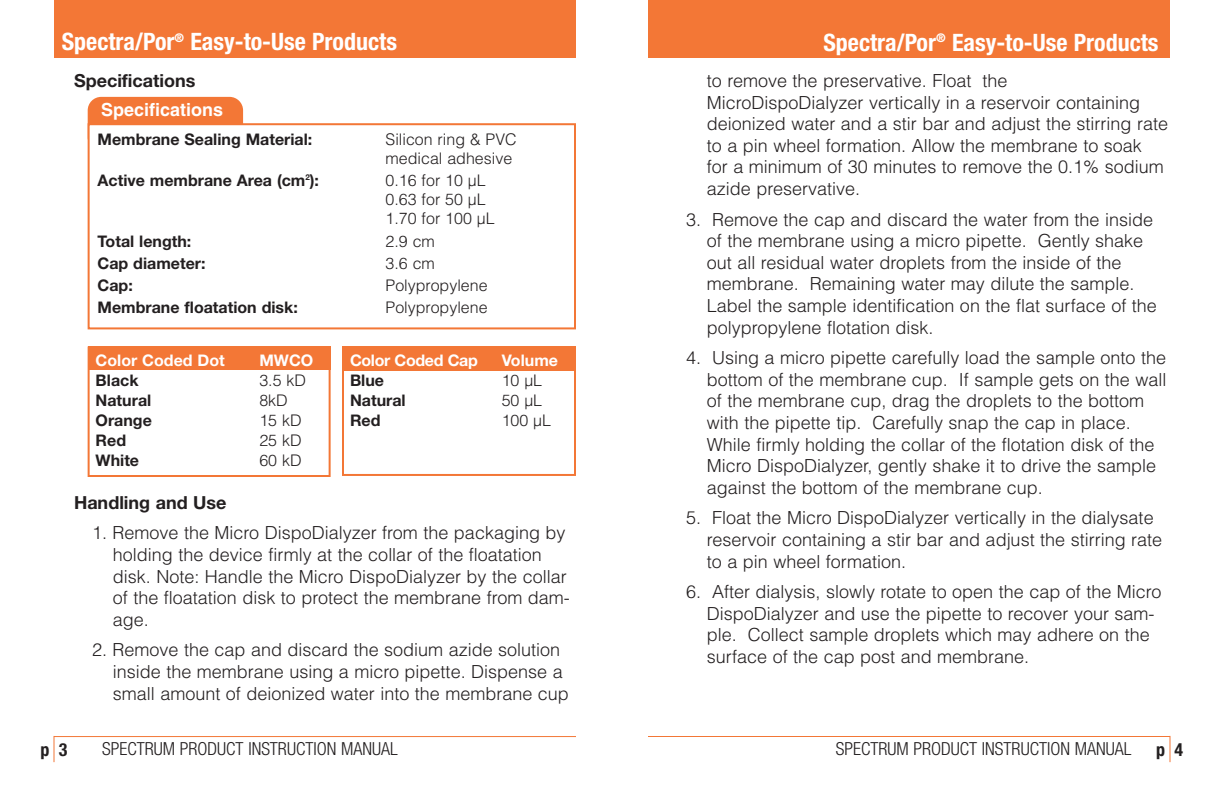
<style>
.page{position:relative;width:1224px;height:792px;background:#fff}
.page>*{position:absolute;margin:0;border:0;box-sizing:border-box;transform-origin:0 0}
.t1{font:700 condensed 24px "Helvetica Neue";color:#fff}
.t2{font:300 18px/21.6px "Helvetica";color:#231f20}
.t3{font:300 condensed 18px "Helvetica Neue";color:#231f20}
.t4{font:700 18px "Helvetica Neue";color:#231f20}
.t5{font:700 18px "Helvetica";color:#fff}
.t6{font:700 condensed 18px "Helvetica Neue";color:#231f20}
.t7{font:700 16px "Helvetica Neue";color:#231f20}
.t8{font:300 16px/19.2px "Helvetica";color:#231f20}
.t9{font:700 16px "Helvetica Neue";color:#fff}
.t10{font:700 16px "Helvetica Neue";letter-spacing:-.02em;color:#fff}
</style>
<div class="page">
<div style="left:648px;top:0;width:522px;height:58px;background:#f37736"></div>
<hr style="left:648px;top:736px;width:522px;height:1px;background:#f37736">
<svg style="left:1170px;top:736px;width:1px;height:26px"></svg>
<div style="left:54px;top:0;width:522px;height:58px;background:#f37736"></div>
<hr style="left:54px;top:736px;width:522px;height:1px;background:#f37736">
<svg style="left:54px;top:737px;width:1px;height:25px"></svg>
<div style="left:88px;top:97px;width:155px;height:26px;background:#f37736"></div>
<div style="left:88px;top:123px;width:488px;height:206px;border:2px solid #f37736"></div>
<div style="left:342px;top:346px;width:234px;height:25px;background:#f37736"></div>
<div style="left:342px;top:346px;width:234px;height:130px;border:2px solid #f37736"></div>
<div style="left:88px;top:346px;width:243px;height:24px;background:#f37736"></div>
<div style="left:88px;top:346px;width:243px;height:131px;border:2px solid #f37736"></div>
<h1 class="t1" style="left:62px;top:33px;width:337px">Spectra/Por<sup>®</sup> Easy-to-Use Products</h1>
<p class="t4" style="left:74px;top:74px;width:123px">Specifications</p>
<p class="t5" style="left:101px;top:102px;width:124px">Specifications</p>
<p class="t7" style="left:98px;top:133px;width:216px">Membrane Sealing Material:</p>
<p class="t8" style="left:386px;top:130px;width:133px">Silicon ring &amp; PVC medical adhesive</p>
<p class="t7" style="left:98px;top:175px;width:223px">Active membrane Area (cm<sup>2</sup>):</p>
<p class="t8" style="left:386px;top:171px;width:110px">0.16 for 10 µL<br>0.63 for 50 µL<br>1.70 for 100 µL</p>
<p class="t7" style="left:98px;top:235px;width:95px">Total length:</p>
<p class="t8" style="left:386px;top:231px;width:51px">2.9 cm</p>
<p class="t7" style="left:98px;top:257px;width:109px">Cap diameter:</p>
<p class="t8" style="left:386px;top:253px;width:51px">3.6 cm</p>
<p class="t7" style="left:98px;top:279px;width:37px">Cap:</p>
<p class="t8" style="left:386px;top:276px;width:103px">Polypropylene</p>
<p class="t7" style="left:98px;top:301px;width:202px">Membrane floatation disk:</p>
<p class="t8" style="left:386px;top:298px;width:103px">Polypropylene</p>
<p class="t10" style="left:350px;top:354px;width:129px">Color Coded Cap</p>
<p class="t9" style="left:502px;top:354px;width:58px">Volume</p>
<p class="t7" style="left:350px;top:375px;width:36px">Blue</p>
<p class="t8" style="left:502px;top:371px;width:42px">10 µL</p>
<p class="t7" style="left:350px;top:394px;width:57px">Natural</p>
<p class="t8" style="left:502px;top:391px;width:42px">50 µL</p>
<p class="t7" style="left:350px;top:414px;width:32px">Red</p>
<p class="t8" style="left:502px;top:411px;width:51px">100 µL</p>
<p class="t9" style="left:96px;top:354px;width:131px">Color Coded Dot</p>
<p class="t9" style="left:259px;top:354px;width:55px">MWCO</p>
<p class="t7" style="left:96px;top:375px;width:44px">Black</p>
<p class="t8" style="left:259px;top:371px;width:48px">3.5 kD</p>
<p class="t7" style="left:96px;top:394px;width:57px">Natural</p>
<p class="t8" style="left:259px;top:391px;width:30px">8kD</p>
<p class="t7" style="left:96px;top:414px;width:58px">Orange</p>
<p class="t8" style="left:259px;top:411px;width:44px">15 kD</p>
<p class="t7" style="left:96px;top:434px;width:32px">Red</p>
<p class="t8" style="left:259px;top:431px;width:44px">25 kD</p>
<p class="t7" style="left:96px;top:454px;width:45px">White</p>
<p class="t8" style="left:259px;top:450px;width:44px">60 kD</p>
<p class="t4" style="left:74px;top:496px;width:154px">Handling and Use</p>
<p class="t2" style="left:113px;top:522px;width:459px;text-indent:-21px">1. Remove the Micro DispoDialyzer from the packaging by holding the device firmly at the collar of the floatation disk. Note: Handle the Micro DispoDialyzer by the collar of the floatation disk to protect the membrane from dam&shy;age.</p>
<p class="t2" style="left:113px;top:639px;width:458px;text-indent:-21px">2. Remove the cap and discard the sodium azide solution inside the membrane using a micro pipette. Dispense a small amount of deionized water into the membrane cup</p>
<p class="t6" style="left:40px;top:743px;width:29px">p 3</p>
<p class="t3" style="left:102px;top:742px;width:297px">SPECTRUM PRODUCT INSTRUCTION MANUAL</p>
<h1 class="t1" style="left:823px;top:33px;width:337px">Spectra/Por<sup>®</sup> Easy-to-Use Products</h1>
<p class="t2" style="left:707px;top:70px;width:463px">to remove the preservative. Float the MicroDispoDialyzer vertically in a reservoir containing deionized water and a stir bar and adjust the stirring rate to a pin wheel formation. Allow the membrane to soak<br>for a minimum of 30 minutes to remove the 0.1% sodium azide preservative.</p>
<p class="t2" style="left:707px;top:209px;width:452px;text-indent:-21px">3. Remove the cap and discard the water from the inside of the membrane using a micro pipette. Gently shake out all residual water droplets from the inside of the membrane. Remaining water may dilute the sample.<br>Label the sample identification on the flat surface of the polypropylene flotation disk.</p>
<p class="t2" style="left:707px;top:347px;width:461px;text-indent:-21px">4. Using a micro pipette carefully load the sample onto the bottom of the membrane cup. If sample gets on the wall of the membrane cup, drag the droplets to the bottom with the pipette tip. Carefully snap the cap in place.<br>While firmly holding the collar of the flotation disk of the Micro DispoDialyzer, gently shake it to drive the sample against the bottom of the membrane cup.</p>
<p class="t2" style="left:707px;top:507px;width:457px;text-indent:-21px">5. Float the Micro DispoDialyzer vertically in the dialysate reservoir containing a stir bar and adjust the stirring rate to a pin wheel formation.</p>
<p class="t2" style="left:707px;top:581px;width:456px;text-indent:-21px">6. After dialysis, slowly rotate to open the cap of the Micro DispoDialyzer and use the pipette to recover your sam&shy;ple. Collect sample droplets which may adhere on the surface of the cap post and membrane.</p>
<p class="t3" style="left:836px;top:742px;width:297px">SPECTRUM PRODUCT INSTRUCTION MANUAL</p>
<p class="t6" style="left:1156px;top:743px;width:29px">p 4</p>
</div>
